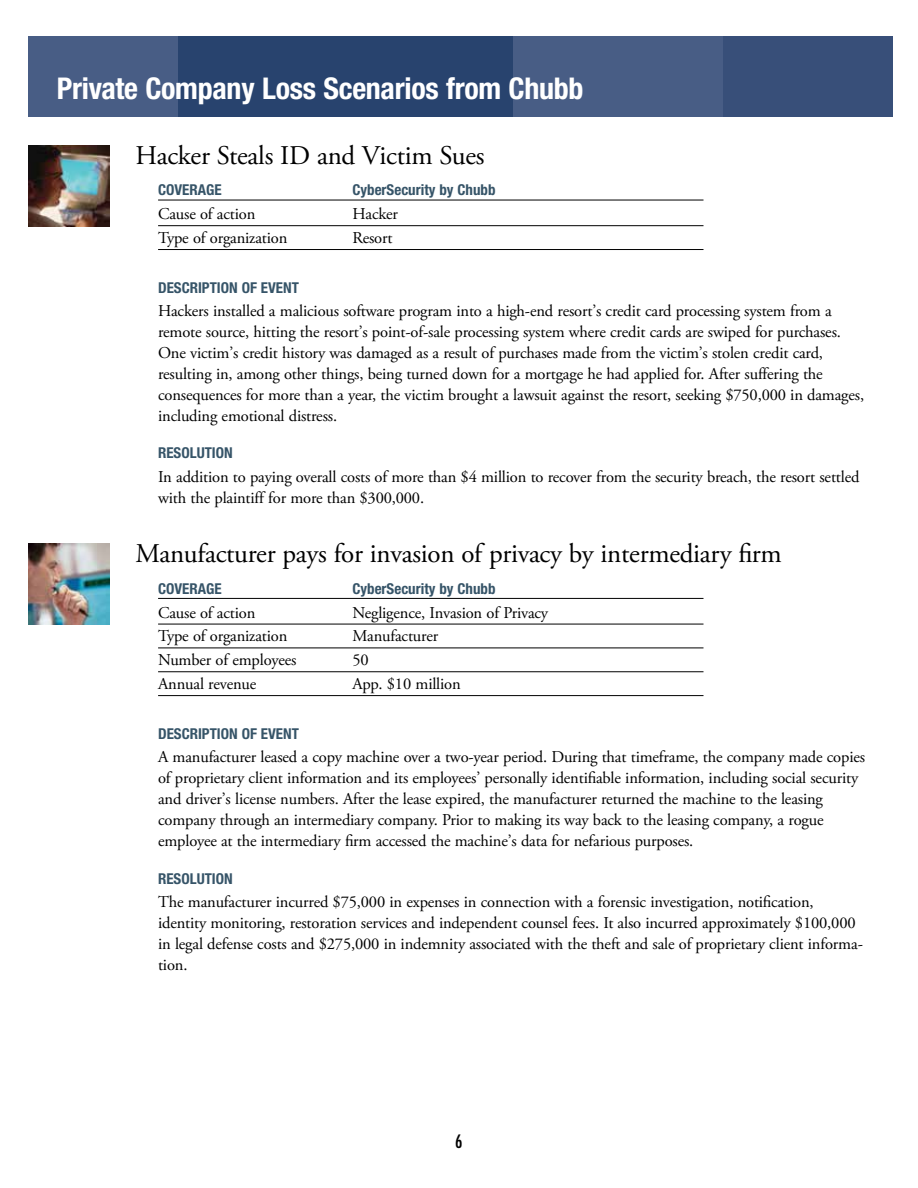
<style>
.page{position:relative;width:918px;height:1188px;background:#fff}
.page>*{position:absolute;margin:0;border:0;box-sizing:border-box;transform-origin:0 0}
.t1{font:700 condensed 30px "Helvetica Neue LT Std";letter-spacing:-.01em;color:#fff}
.t2{font:27px "Adobe Garamond Pro";letter-spacing:-.01em;color:#000}
.t3{font:condensed 18px "Futura";color:#000}
.t4{font:16.5px/21px "Adobe Garamond Pro";letter-spacing:-.01em;color:#000}
.t5{font:700 condensed 15px "Helvetica Neue LT Std";color:#365468}
</style>
<div class="page">
<hr style="left:158px;top:200px;width:546px;height:1px;background:#000">
<hr style="left:158px;top:225px;width:546px;height:1px;background:#000">
<hr style="left:158px;top:249px;width:546px;height:1px;background:#000">
<hr style="left:158px;top:598px;width:546px;height:1px;background:#000">
<hr style="left:158px;top:624px;width:546px;height:1px;background:#000">
<hr style="left:158px;top:648px;width:546px;height:1px;background:#000">
<hr style="left:158px;top:671px;width:546px;height:1px;background:#000">
<hr style="left:158px;top:695px;width:546px;height:1px;background:#000">
<img style="left:28px;top:145px;width:82px;height:81px">
<img style="left:28px;top:544px;width:82px;height:81px">
<div style="left:178px;top:36px;width:335px;height:81px;background:#28436e"></div>
<div style="left:28px;top:36px;width:150px;height:81px;background:#485d85"></div>
<div style="left:723px;top:36px;width:169px;height:81px;background:#384f79"></div>
<div style="left:513px;top:36px;width:210px;height:81px;background:#485d85"></div>
<h1 class="t1" style="left:57px;top:71px;width:528px">Private Company Loss Scenarios from Chubb</h1>
<h2 class="t2" style="left:135px;top:139px;width:351px">Hacker Steals ID and Victim Sues</h2>
<p class="t5" style="left:158px;top:181px;width:65px">COVERAGE</p>
<p class="t5" style="left:353px;top:181px;width:145px">CyberSecurity by Chubb</p>
<p class="t4" style="left:158px;top:204px;width:99px">Cause of action</p>
<p class="t4" style="left:353px;top:204px;width:47px">Hacker</p>
<p class="t4" style="left:158px;top:228px;width:131px">Type of organization</p>
<p class="t4" style="left:353px;top:228px;width:42px">Resort</p>
<p class="t5" style="left:158px;top:279px;width:142px">DESCRIPTION OF EVENT</p>
<p class="t4" style="left:158px;top:301px;width:708px">Hackers installed a malicious software program into a high-end resort’s credit card processing system from a remote source, hitting the resort’s point-of-sale processing system where credit cards are swiped for purchases.<br>One victim’s credit history was damaged as a result of purchases made from the victim’s stolen credit card, resulting in, among other things, being turned down for a mortgage he had applied for. After suffering the consequences for more than a year, the victim brought a lawsuit against the resort, seeking $750,000 in damages, including emotional distress.</p>
<p class="t5" style="left:158px;top:444px;width:76px">RESOLUTION</p>
<p class="t4" style="left:158px;top:466px;width:703px">In addition to paying overall costs of more than $4 million to recover from the security breach, the resort settled with the plaintiff for more than $300,000.</p>
<h2 class="t2" style="left:135px;top:537px;width:648px">Manufacturer pays for invasion of privacy by intermediary firm</h2>
<p class="t5" style="left:158px;top:579px;width:65px">COVERAGE</p>
<p class="t5" style="left:353px;top:579px;width:145px">CyberSecurity by Chubb</p>
<p class="t4" style="left:158px;top:603px;width:99px">Cause of action</p>
<p class="t4" style="left:353px;top:603px;width:197px">Negligence, Invasion of Privacy</p>
<p class="t4" style="left:158px;top:626px;width:131px">Type of organization</p>
<p class="t4" style="left:353px;top:626px;width:87px">Manufacturer</p>
<p class="t4" style="left:158px;top:650px;width:140px">Number of employees</p>
<p class="t4" style="left:353px;top:650px;width:18px">50</p>
<p class="t4" style="left:158px;top:674px;width:100px">Annual revenue</p>
<p class="t4" style="left:353px;top:674px;width:110px">App. $10 million</p>
<p class="t5" style="left:158px;top:725px;width:142px">DESCRIPTION OF EVENT</p>
<p class="t4" style="left:158px;top:747px;width:709px">A manufacturer leased a copy machine over a two-year period. During that timeframe, the company made copies of proprietary client information and its employees’ personally identifiable information, including social security and driver’s license numbers. After the lease expired, the manufacturer returned the machine to the leasing company through an intermediary company. Prior to making its way back to the leasing company, a rogue employee at the intermediary firm accessed the machine’s data for nefarious purposes.</p>
<p class="t5" style="left:158px;top:869px;width:76px">RESOLUTION</p>
<p class="t4" style="left:158px;top:892px;width:706px">The manufacturer incurred $75,000 in expenses in connection with a forensic investigation, notification, identity monitoring, restoration services and independent counsel fees. It also incurred approximately $100,000 in legal defense costs and $275,000 in indemnity associated with the theft and sale of proprietary client informa&shy;tion.</p>
<p class="t3" style="left:455px;top:1130px;width:9px">6</p>
</div>
